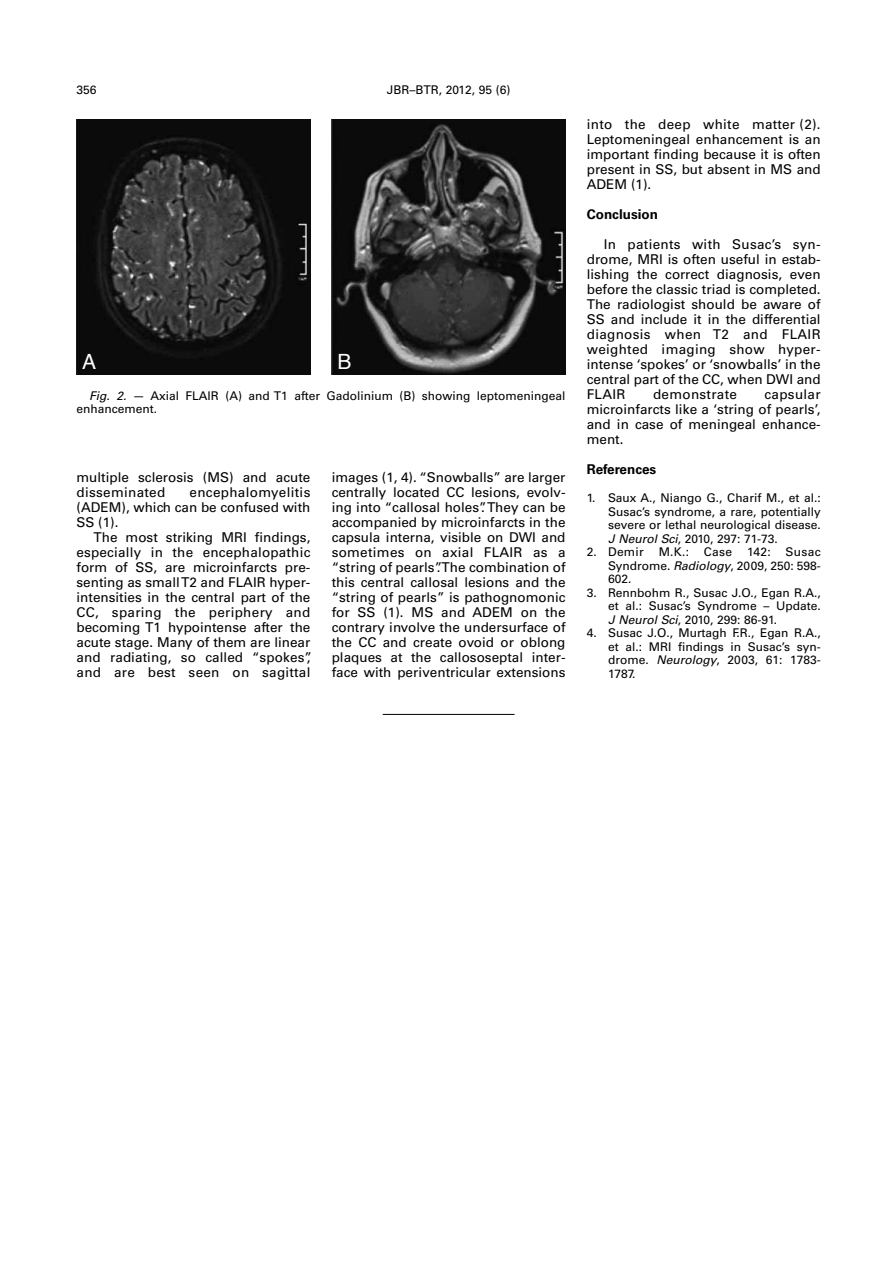
<style>
.page{position:relative;width:893px;height:1263px;background:#fff}
.page>*{position:absolute;margin:0;border:0;box-sizing:border-box;transform-origin:0 0}
.t1{font:21px "Helvetica";color:#fff}
.t2{font:13.5px/15px "Univers";color:#000;text-align:justify}
.t3{font:700 13.5px "Univers";color:#000}
.t4{font:13.5px "Univers";letter-spacing:.02em;color:#000}
.t5{font:12px/13.5px "Univers";color:#000;text-align:justify}
.s1{font-style:italic}
</style>
<div class="page">
<img style="left:77px;top:119px;width:233px;height:255px">
<img style="left:332px;top:119px;width:234px;height:255px">
<hr style="left:383px;top:714px;width:131px;height:1px;background:#000">
<p class="t5" style="left:77px;top:84px;width:22px">356</p>
<p class="t5" style="left:387px;top:84px;width:125px">JBR–BTR, 2012, 95 (6)</p>
<h1 class="t1" style="left:82px;top:353px;width:16px">A</h1>
<h1 class="t1" style="left:337px;top:353px;width:16px">B</h1>
<p class="t5" style="left:77px;top:390px;width:490px;text-indent:13px"><span class="s1">Fig. 2.</span> — Axial FLAIR (A) and T1 after Gadolinium (B) showing leptomeningeal enhancement.</p>
<p class="t2" style="left:77px;top:471px;width:235px">multiple sclerosis (MS) and acute disseminated</p>
<p class="t2" style="left:77px;top:486px;width:235px;text-indent:113px">encephalomyelitis (ADEM), which can be confused with SS (1).</p>
<p class="t2" style="left:77px;top:531px;width:237px;text-indent:17px">The most striking MRI findings, especially in the encephalopathic form of SS, are microinfarcts pre&shy;senting as smallT2 and FLAIR hyper&shy;intensities in the central part of the CC, sparing the periphery and becoming T1 hypointense after the acute stage. Many of them are linear and radiating, so called “spokes”, and are best seen on sagittal</p>
<p class="t2" style="left:332px;top:471px;width:235px">images (1, 4). “Snowballs” are larger centrally located CC lesions, evolv&shy;ing into “callosal holes”.They can be accompanied by microinfarcts in the capsula interna, visible on DWI and sometimes on axial FLAIR as a “string of pearls”.The combination of this central callosal lesions and the “string of pearls” is pathognomonic for SS (1). MS and ADEM on the contrary involve the undersurface of the CC and create ovoid or oblong plaques at the callososeptal inter&shy;face with periventricular extensions</p>
<p class="t2" style="left:587px;top:118px;width:235px">into the deep white matter (2).<br>Leptomeningeal enhancement is an important finding because it is often present in SS, but absent in MS and ADEM (1).</p>
<p class="t3" style="left:587px;top:209px;width:73px">Conclusion</p>
<p class="t2" style="left:587px;top:238px;width:235px;text-indent:17px">In patients with Susac’s syn&shy;drome, MRI is often useful in estab&shy;lishing the correct diagnosis, even before the classic triad is completed.<br>The radiologist should be aware of SS and include it in the differential diagnosis when T2 and FLAIR weighted imaging show hyper&shy;intense ‘spokes’ or ‘snowballs’ in the central part of the CC, when DWI and FLAIR</p>
<p class="t2" style="left:587px;top:388px;width:235px;text-indent:178px">capsular microinfarcts like a ‘string of pearls’, and in case of meningeal enhance&shy;ment.</p>
<p class="t3" style="left:587px;top:464px;width:71px">References</p>
<p class="t5" style="left:608px;top:492px;width:214px;text-indent:-21px">1. Saux A., Niango G., Charif M., et al.:<br>Susac’s syndrome, a rare, potentially severe or lethal neurological disease.<br><span class="s1">J Neurol Sci</span>, 2010, 297: 71-73.</p>
<p class="t5" style="left:608px;top:546px;width:214px;text-indent:-21px">2. Demir M.K.: Case 142: Susac Syndrome. <span class="s1">Radiology</span>, 2009, 250: 598- 602.</p>
<p class="t5" style="left:608px;top:587px;width:214px;text-indent:-21px">3. Rennbohm R., Susac J.O., Egan R.A., et al.: Susac’s Syndrome – Update.<br><span class="s1">J Neurol Sci</span>, 2010, 299: 86-91.</p>
<p class="t5" style="left:608px;top:627px;width:214px;text-indent:-21px">4. Susac J.O., Murtagh F.R., Egan R.A., et al.: MRI findings in Susac’s syn&shy;drome. <span class="s1">Neurology</span>, 2003, 61: 1783- 1787.</p>
<p class="t4" style="left:653px;top:389px;width:85px">demonstrate</p>
</div>
